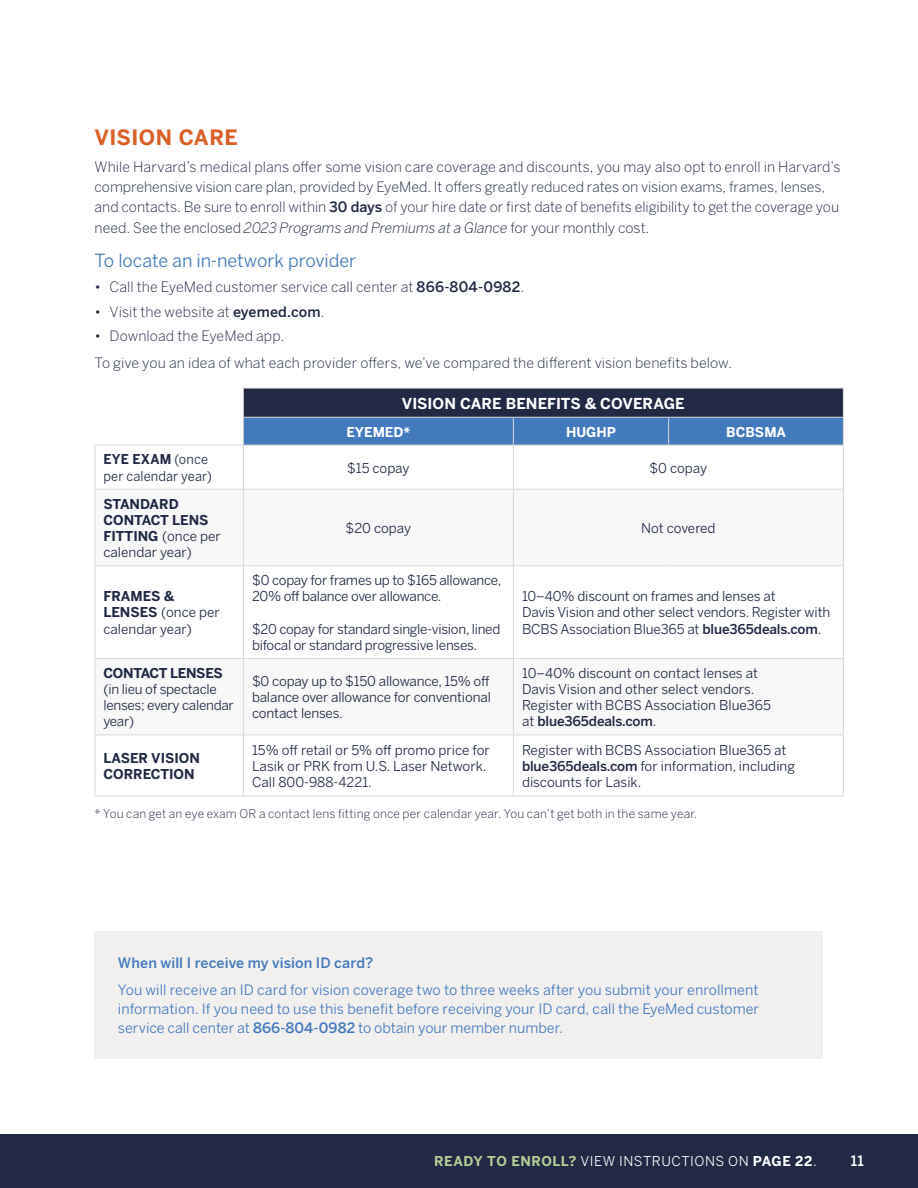
<style>
.page{position:relative;width:918px;height:1188px;background:#fff}
.page>*{position:absolute;margin:0;border:0;box-sizing:border-box;transform-origin:0 0}
.t1{font:700 21px "Benton Sans";letter-spacing:.015em;color:#da6027}
.t2{font:18px "Benton Sans";letter-spacing:-.005em;color:#4379bd}
.t3{font:700 15px "Benton Sans";color:#fff}
.t4{font:300 14.25px/20.2px "Benton Sans";color:#212944}
.t5{font:14.25px/19.5px "Benton Sans";color:#4379bd;text-align:justify}
.t6{font:500 14.25px "Benton Sans";letter-spacing:.005em;color:#4379bd}
.t7{font:500 14.25px "Benton Sans";color:#fff}
.t8{font:13.5px/16.2px "Benton Sans";letter-spacing:-.01em;color:#212944}
.t9{font:700 13.5px/16.2px "Benton Sans";color:#212944}
.t10{font:13.5px "Benton Sans";letter-spacing:.035em;color:#fff}
.t11{font:13.5px/16.2px "Benton Sans";letter-spacing:.01em;color:#212944;scale:.95 1}
.t12{font:700 13.5px "Benton Sans";color:#fff}
.t13{font:300 12px "Benton Sans";letter-spacing:.015em;color:#212944}
.s1{font-weight:500}
.s2{font-style:italic}
.s3{font-weight:700}
.s4{font-weight:400}
.s5{font-weight:700;color:#b5cd96}
</style>
<div class="page">
<div style="left:0;top:1134px;width:918px;height:54px;background:#212944"></div>
<div style="left:94px;top:932px;width:730px;height:127px;background:#f1f0ef"></div>
<div style="left:243px;top:388px;width:600px;height:29px;background:#212944"></div>
<div style="left:243px;top:417px;width:270px;height:28px;background:#4379bd"></div>
<div style="left:513px;top:417px;width:156px;height:28px;background:#4379bd"></div>
<div style="left:669px;top:417px;width:174px;height:28px;background:#4379bd"></div>
<div style="left:95px;top:489px;width:148px;height:77px;background:#f8f8f8"></div>
<div style="left:243px;top:489px;width:270px;height:77px;background:#f8f8f8"></div>
<div style="left:513px;top:489px;width:330px;height:77px;background:#f8f8f8"></div>
<div style="left:95px;top:658px;width:148px;height:77px;background:#f8f8f8"></div>
<div style="left:243px;top:658px;width:270px;height:77px;background:#f8f8f8"></div>
<div style="left:513px;top:658px;width:330px;height:77px;background:#f8f8f8"></div>
<hr style="left:243px;top:388px;width:270px;height:1px;background:#d9d8d6">
<hr style="left:513px;top:388px;width:156px;height:1px;background:#d9d8d6">
<hr style="left:669px;top:388px;width:175px;height:1px;background:#d9d8d6">
<hr style="left:243px;top:417px;width:270px;height:1px;background:#d9d8d6">
<svg style="left:243px;top:389px;width:1px;height:56px"></svg>
<hr style="left:513px;top:417px;width:156px;height:1px;background:#d9d8d6">
<svg style="left:513px;top:418px;width:1px;height:27px"></svg>
<hr style="left:669px;top:417px;width:175px;height:1px;background:#d9d8d6">
<svg style="left:668px;top:418px;width:1px;height:27px"></svg>
<svg style="left:843px;top:389px;width:1px;height:56px"></svg>
<hr style="left:94px;top:445px;width:149px;height:1px;background:#d9d8d6">
<hr style="left:94px;top:446px;width:1px;height:43px;background:#d9d8d6">
<hr style="left:243px;top:445px;width:270px;height:1px;background:#d9d8d6">
<hr style="left:243px;top:446px;width:1px;height:43px;background:#d9d8d6">
<hr style="left:513px;top:445px;width:156px;height:1px;background:#d9d8d6">
<hr style="left:513px;top:446px;width:1px;height:43px;background:#d9d8d6">
<hr style="left:669px;top:445px;width:175px;height:1px;background:#d9d8d6">
<hr style="left:843px;top:446px;width:1px;height:43px;background:#d9d8d6">
<hr style="left:94px;top:566px;width:1px;height:92px;background:#d9d8d6">
<hr style="left:243px;top:566px;width:1px;height:92px;background:#d9d8d6">
<hr style="left:513px;top:566px;width:1px;height:92px;background:#d9d8d6">
<hr style="left:843px;top:566px;width:1px;height:92px;background:#d9d8d6">
<hr style="left:94px;top:735px;width:1px;height:61px;background:#d9d8d6">
<hr style="left:243px;top:735px;width:1px;height:61px;background:#d9d8d6">
<hr style="left:513px;top:735px;width:1px;height:61px;background:#d9d8d6">
<hr style="left:843px;top:735px;width:1px;height:61px;background:#d9d8d6">
<hr style="left:94px;top:796px;width:149px;height:1px;background:#d9d8d6">
<hr style="left:243px;top:796px;width:270px;height:1px;background:#d9d8d6">
<hr style="left:513px;top:796px;width:156px;height:1px;background:#d9d8d6">
<hr style="left:669px;top:796px;width:175px;height:1px;background:#d9d8d6">
<hr style="left:94px;top:489px;width:149px;height:1px;background:#d9d8d6">
<hr style="left:94px;top:490px;width:1px;height:75px;background:#d9d8d6">
<hr style="left:94px;top:565px;width:149px;height:1px;background:#d9d8d6">
<hr style="left:243px;top:489px;width:270px;height:1px;background:#d9d8d6">
<hr style="left:243px;top:490px;width:1px;height:75px;background:#d9d8d6">
<hr style="left:243px;top:565px;width:270px;height:1px;background:#d9d8d6">
<hr style="left:513px;top:489px;width:156px;height:1px;background:#d9d8d6">
<hr style="left:513px;top:490px;width:1px;height:75px;background:#d9d8d6">
<hr style="left:669px;top:489px;width:175px;height:1px;background:#d9d8d6">
<hr style="left:843px;top:490px;width:1px;height:75px;background:#d9d8d6">
<hr style="left:513px;top:565px;width:156px;height:1px;background:#d9d8d6">
<hr style="left:669px;top:565px;width:175px;height:1px;background:#d9d8d6">
<hr style="left:94px;top:658px;width:149px;height:1px;background:#d9d8d6">
<hr style="left:94px;top:659px;width:1px;height:76px;background:#d9d8d6">
<hr style="left:94px;top:735px;width:149px;height:1px;background:#d9d8d6">
<hr style="left:243px;top:658px;width:270px;height:1px;background:#d9d8d6">
<hr style="left:243px;top:659px;width:1px;height:76px;background:#d9d8d6">
<hr style="left:243px;top:735px;width:270px;height:1px;background:#d9d8d6">
<hr style="left:513px;top:658px;width:156px;height:1px;background:#d9d8d6">
<hr style="left:513px;top:659px;width:1px;height:76px;background:#d9d8d6">
<hr style="left:669px;top:658px;width:175px;height:1px;background:#d9d8d6">
<hr style="left:843px;top:659px;width:1px;height:76px;background:#d9d8d6">
<hr style="left:513px;top:735px;width:156px;height:1px;background:#d9d8d6">
<hr style="left:669px;top:735px;width:175px;height:1px;background:#d9d8d6">
<h3 class="t1" style="left:94px;top:122px;width:145px">VISION CARE</h3>
<p class="t4" style="left:94px;top:156px;width:748px">While Harvard’s medical plans ofer some vision care coverage and discounts, you may also opt to enroll in Harvard’s comprehensive vision care plan, provided by EyeMed. It ofers greatly reduced rates on vision exams, frames, lenses, and contacts. Be sure to enroll within <span class="s1">30 days</span> of your hire date or frst date of benefts eligibility to get the coverage you need. See the enclosed <span class="s2">2023 Programs and Premiums at a Glance</span> for your monthly cost.</p>
<p class="t2" style="left:94px;top:250px;width:263px">To locate an in-network provider</p>
<p class="t4" style="left:94px;top:276px;width:431px">• Call the EyeMed customer service call center at <span class="s1">866-804-0982</span>.</p>
<p class="t4" style="left:94px;top:301px;width:232px">• Visit the website at <span class="s1">eyemed.com</span>.</p>
<p class="t4" style="left:94px;top:326px;width:191px">• Download the EyeMed app.</p>
<p class="t4" style="left:94px;top:353px;width:639px">To give you an idea of what each provider ofers, we’ve compared the diferent vision benefts below.</p>
<p class="t3" style="left:402px;top:392px;width:284px">VISION CARE BENEFITS &amp; COVERAGE</p>
<p class="t12" style="left:346px;top:422px;width:65px">EYEMED*</p>
<p class="t12" style="left:566px;top:422px;width:51px">HUGHP</p>
<p class="t12" style="left:726px;top:422px;width:62px">BCBSMA</p>
<p class="t11" style="left:104px;top:451px;width:116px"><span class="s3">EYE EXAM</span> (once per calendar year)</p>
<p class="t8" style="left:347px;top:459px;width:64px">$15 copay</p>
<p class="t8" style="left:650px;top:459px;width:59px">$0 copay</p>
<p class="t9" style="left:104px;top:495px;width:119px">STANDARD<br>CONTACT LENS<br>FITTING <span class="s4">(once per calendar year)</span></p>
<p class="t8" style="left:346px;top:520px;width:67px">$20 copay</p>
<p class="t8" style="left:641px;top:520px;width:76px">Not covered</p>
<p class="t8" style="left:104px;top:588px;width:118px"><span class="s3">FRAMES &amp;<br>LENSES</span> (once per calendar year)</p>
<p class="t8" style="left:252px;top:572px;width:251px">$0 copay for frames up to $165 allowance,<br>20% of balance over allowance.</p>
<p class="t8" style="left:252px;top:620px;width:250px">$20 copay for standard single-vision, lined bifocal or standard progressive lenses.</p>
<p class="t8" style="left:522px;top:588px;width:310px">10–40% discount on frames and lenses at<br>Davis Vision and other select vendors. Register with<br>BCBS Association Blue365 at <span class="s1">blue365deals.com</span>.</p>
<p class="t8" style="left:104px;top:665px;width:132px"><span class="s3">CONTACT LENSES </span>(in lieu of spectacle lenses; every calendar year)</p>
<p class="t8" style="left:252px;top:673px;width:240px;text-align:justify">$0 copay up to $150 allowance, 15% of balance over allowance for conventional contact lenses.</p>
<p class="t8" style="left:522px;top:665px;width:250px">10–40% discount on contact lenses at Davis Vision and other select vendors.<br>Register with BCBS Association Blue365 at <span class="s1">blue365deals.com</span>.</p>
<p class="t9" style="left:104px;top:749px;width:98px">LASER VISION<br>CORRECTION</p>
<p class="t8" style="left:252px;top:741px;width:239px">15% of retail or 5% of promo price for<br>Lasik or PRK from U.S. Laser Network.<br>Call 800-988-4221.</p>
<p class="t8" style="left:522px;top:741px;width:275px">Register with BCBS Association Blue365 at <span class="s1">blue365deals.com</span> for information, including discounts for Lasik.</p>
<p class="t13" style="left:94px;top:807px;width:604px">* You can get an eye exam OR a contact lens ftting once per calendar year. You can’t get both in the same year.</p>
<p class="t6" style="left:118px;top:955px;width:257px">When will I receive my vision ID card?</p>
<p class="t5" style="left:118px;top:979px;width:643px">You will receive an ID card for vision coverage two to three weeks after you submit your enrollment information. If you need to use this beneft before receiving your ID card, call the EyeMed customer service call center at <span class="s1">866-804-0982</span> to obtain your member number.</p>
<p class="t10" style="left:434px;top:1153px;width:384px"><span class="s5">READY TO ENROLL?</span> VIEW INSTRUCTIONS ON <span class="s3">PAGE 22</span>.</p>
<p class="t7" style="left:851px;top:1153px;width:15px">11</p>
</div>
